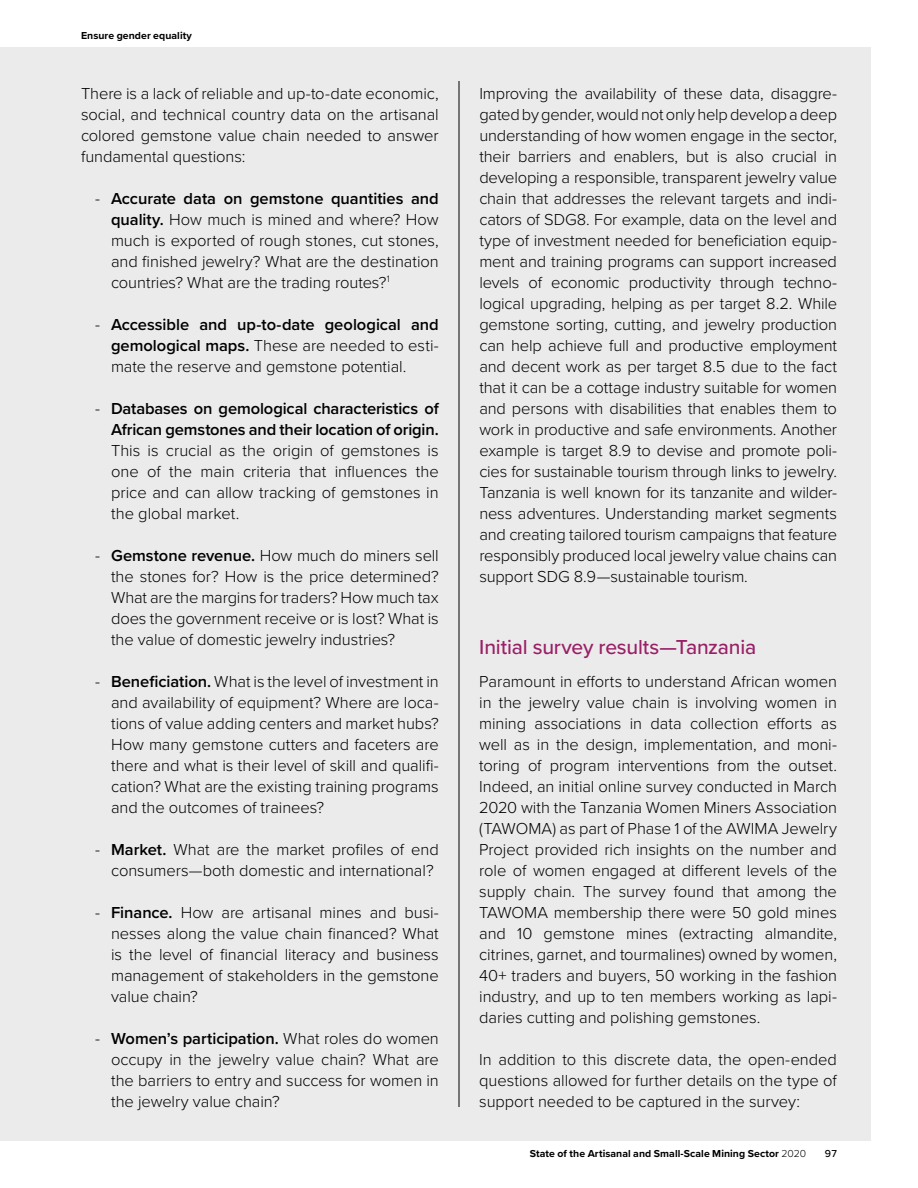
<style>
.page{position:relative;width:918px;height:1188px;background:#fff}
.page>*{position:absolute;margin:0;border:0;box-sizing:border-box;transform-origin:0 0}
.t1{font:500 21px "Proxima Nova";letter-spacing:-.01em;color:#992067}
.t2{font:300 16.5px/21px "Proxima Nova";letter-spacing:-.005em;color:#000;text-align:justify}
.t3{font:600 16.5px/21px "Proxima Nova";letter-spacing:-.01em;color:#000;text-align:right}
.t4{font:700 10.5px "Proxima Nova";letter-spacing:.005em;color:#000}
.t5{font:500 10.5px "Proxima Nova";color:#000}
.s1{font-weight:600}
.s2{font-weight:300}
</style>
<div class="page">
<div style="left:0;top:47px;width:871px;height:1094px;background:#ecebeb"></div>
<hr style="left:459px;top:81px;width:1px;height:1026px;background:#000">
<p class="t4" style="left:81px;top:28px;width:112px">Ensure gender equality</p>
<p class="t2" style="left:81px;top:82px;width:359px">There is a lack of reliable and up-to-date economic, social, and technical country data on the artisanal colored gemstone value chain needed to answer fundamental questions:</p>
<p class="t2" style="left:111px;top:187px;width:329px;text-indent:-16px">- <span class="s1">Accurate data on gemstone quantities and quality.</span> How much is mined and where? How much is exported of rough stones, cut stones, and finished jewelry? What are the destination countries? What are the trading routes?<sup>1</sup></p>
<p class="t2" style="left:111px;top:313px;width:329px;text-indent:-16px">- <span class="s1">Accessible and up-to-date geological and gemological maps.</span> These are needed to esti&shy;mate the reserve and gemstone potential.</p>
<p class="t3" style="left:95px;top:397px;width:345px"><span class="s2">-</span> Databases on gemological characteristics of<br>African gemstones and their location of origin.</p>
<p class="t2" style="left:111px;top:439px;width:329px">This is crucial as the origin of gemstones is one of the main criteria that influences the price and can allow tracking of gemstones in the global market.</p>
<p class="t2" style="left:111px;top:544px;width:329px;text-indent:-16px">- <span class="s1">Gemstone revenue.</span> How much do miners sell the stones for? How is the price determined?<br>What are the margins for traders? How much tax does the government receive or is lost? What is the value of domestic jewelry industries?</p>
<p class="t2" style="left:111px;top:670px;width:329px;text-indent:-16px">- <span class="s1">Beneficiation.</span> What is the level of investment in and availability of equipment? Where are loca&shy;tions of value adding centers and market hubs?<br>How many gemstone cutters and faceters are there and what is their level of skill and qualifi&shy;cation? What are the existing training programs and the outcomes of trainees?</p>
<p class="t2" style="left:111px;top:838px;width:329px;text-indent:-16px">- <span class="s1">Market.</span> What are the market profiles of end consumers—both domestic and international?</p>
<p class="t2" style="left:111px;top:901px;width:329px;text-indent:-16px">- <span class="s1">Finance.</span> How are artisanal mines and busi&shy;nesses along the value chain financed? What is the level of financial literacy and business management of stakeholders in the gemstone value chain?</p>
<p class="t2" style="left:111px;top:1027px;width:329px;text-indent:-16px">- <span class="s1">Women’s participation.</span> What roles do women occupy in the jewelry value chain? What are the barriers to entry and success for women in the jewelry value chain?</p>
<p class="t2" style="left:479px;top:82px;width:359px">Improving the availability of these data, disaggre&shy;gated by gender, would not only help develop a deep understanding of how women engage in the sector, their barriers and enablers, but is also crucial in developing a responsible, transparent jewelry value chain that addresses the relevant targets and indi&shy;cators of SDG8. For example, data on the level and type of investment needed for beneficiation equip&shy;ment and training programs can support increased levels of economic productivity through techno&shy;logical upgrading, helping as per target 8.2. While gemstone sorting, cutting, and jewelry production can help achieve full and productive employment and decent work as per target 8.5 due to the fact that it can be a cottage industry suitable for women and persons with disabilities that enables them to work in productive and safe environments. Another example is target 8.9 to devise and promote poli&shy;cies for sustainable tourism through links to jewelry.<br>Tanzania is well known for its tanzanite and wilder&shy;ness adventures. Understanding market segments and creating tailored tourism campaigns that feature responsibly produced local jewelry value chains can support SDG 8.9—sustainable tourism.</p>
<p class="t1" style="left:479px;top:631px;width:279px">Initial survey results—Tanzania</p>
<p class="t2" style="left:479px;top:670px;width:359px">Paramount in efforts to understand African women in the jewelry value chain is involving women in mining associations in data collection efforts as well as in the design, implementation, and moni&shy;toring of program interventions from the outset.<br>Indeed, an initial online survey conducted in March 2020 with the Tanzania Women Miners Association (TAWOMA) as part of Phase 1 of the AWIMA Jewelry Project provided rich insights on the number and role of women engaged at different levels of the supply chain. The survey found that among the TAWOMA membership there were 50 gold mines and 10 gemstone mines (extracting almandite, citrines, garnet, and tourmalines) owned by women, 40+ traders and buyers, 50 working in the fashion industry, and up to ten members working as lapi&shy;daries cutting and polishing gemstones.</p>
<p class="t2" style="left:479px;top:1048px;width:359px">In addition to this discrete data, the open-ended questions allowed for further details on the type of support needed to be captured in the survey:</p>
<p class="t4" style="left:530px;top:1146px;width:278px">State of the Artisanal and Small-Scale Mining Sector <span class="s2">2020</span></p>
<p class="t5" style="left:825px;top:1146px;width:14px">97</p>
</div>
